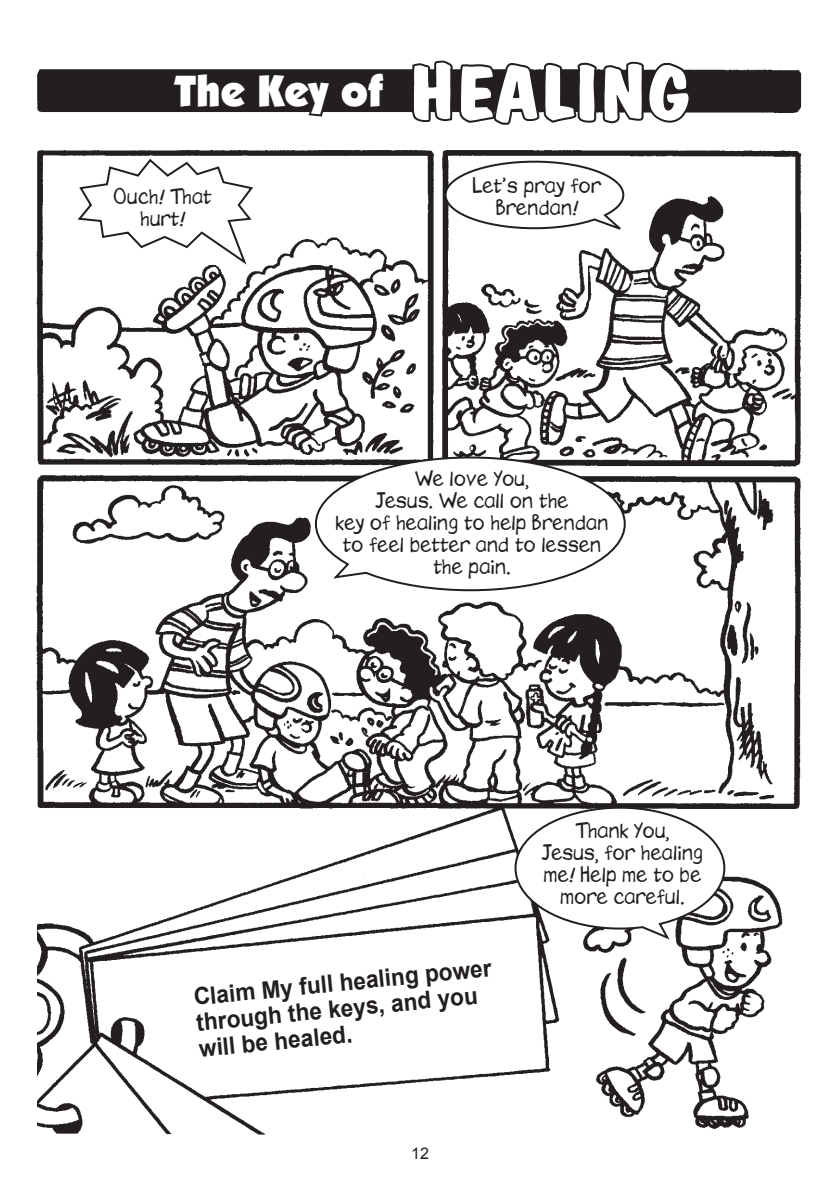
<style>
.page{position:relative;width:840px;height:1191px;background:#fff}
.page>*{position:absolute;margin:0;border:0;box-sizing:border-box;transform-origin:0 0}
.t1{font:900 44px "Kabel IT Cby BT";color:#fff}
.t2{font:700 24px/25.8px "Arial";color:#231f20;scale:.95 1}
.t3{font:20px/22px "Elan Normal";color:#231f20;text-align:center}
.t4{font:16px "Arial";color:#231f20}
.s1{font-family:"Dom Bold BT";font-weight:400;font-size:76px}
</style>
<div class="page">
<img style="left:36px;top:69px;width:766px;height:1066px">
<svg style="left:169px;top:69px;width:219px;height:50px;background:#413e3f"></svg>
<svg style="left:409px;top:60px;width:283px;height:68px"></svg>
<svg style="left:76px;top:157px;width:179px;height:110px"></svg>
<svg style="left:443px;top:160px;width:185px;height:74px"></svg>
<svg style="left:314px;top:455px;width:312px;height:137px"></svg>
<svg style="left:513px;top:805px;width:213px;height:136px"></svg>
<div style="left:25px;top:903px;width:12px;height:231px;background:#fff"></div>
<h1 class="t1" style="left:174px;top:64px;width:516px">The Key of <span class="s1">HEALING</span></h1>
<p class="t3" style="left:114px;top:187px;width:99px">Ouch! That hurt!</p>
<p class="t3" style="left:473px;top:175px;width:129px">Let’s pray for<br>Brendan!</p>
<p class="t3" style="left:335px;top:469px;width:274px">We love You,<br>Jesus. We call on the<br>key of healing to help Brendan to feel better and to lessen the pain.</p>
<p class="t2" style="left:192px;top:985px;width:316px;rotate:-6deg">Claim My full healing power through the keys, and you will be healed.</p>
<p class="t4" style="left:411px;top:1144px;width:19px">12</p>
<p class="t3" style="left:541px;top:821px;width:163px">Thank You,<br>Jesus, for healing me! Help me to be more careful.</p>
</div>
